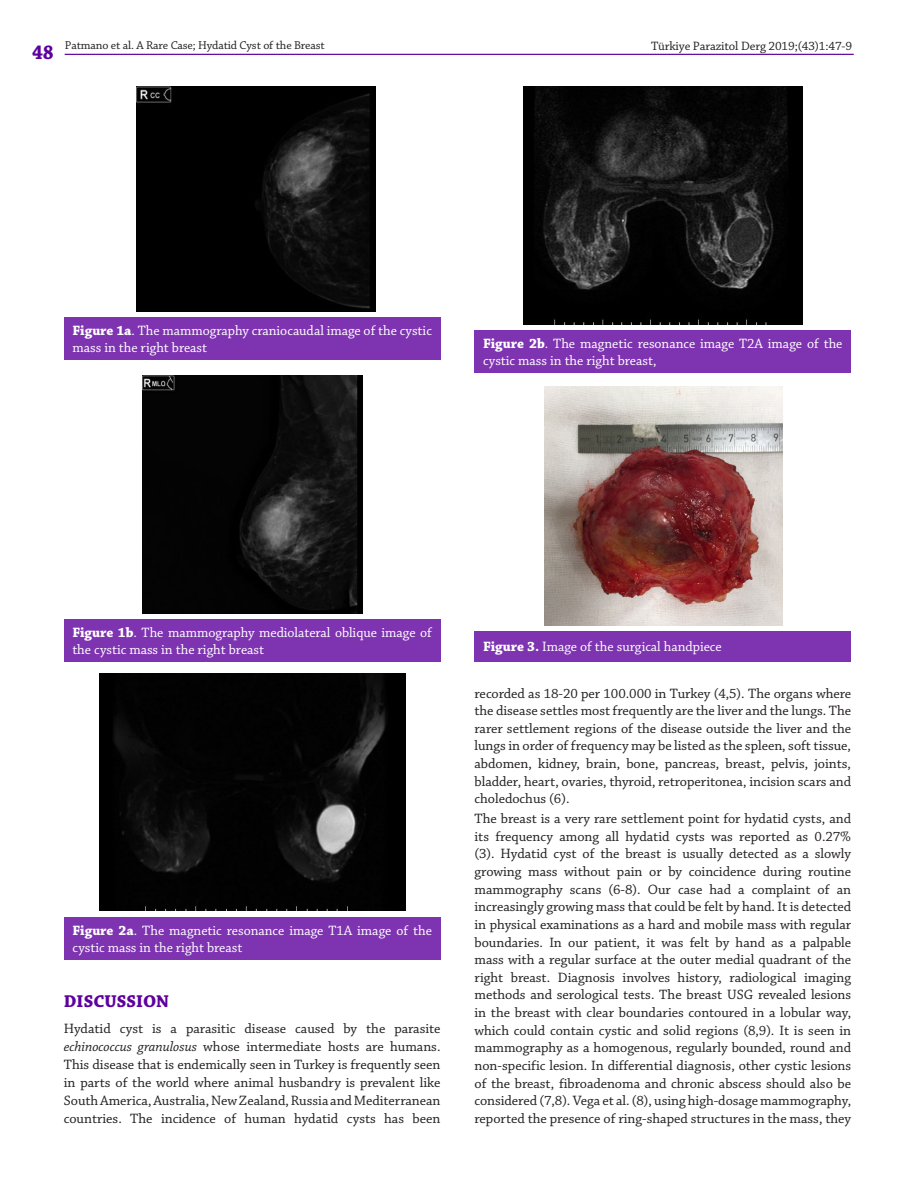
<style>
.page{position:relative;width:915px;height:1191px;background:#fff}
.page>*{position:absolute;margin:0;border:0;box-sizing:border-box;transform-origin:0 0}
.t1{font:700 21px "Chaparral Pro";color:#5e009e;scale:.92 1}
.t2{font:700 18px "Chaparral Pro";color:#5e009e}
.t3{font:14.25px/17.7px "Chaparral Pro";letter-spacing:-.005em;color:#231f20;text-align:justify}
.t4{font:14.25px/16.5px "Chaparral Pro";color:#fff}
.t5{font:12.75px "Chaparral Pro";letter-spacing:-.01em;color:#231f20}
.t6{font:12px "Chaparral Pro";letter-spacing:-.01em;color:#231f20}
.s1{font-weight:700}
.s2{font-style:italic}
</style>
<div class="page">
<hr style="left:65px;top:54px;width:788px;height:1px;background:#5e009e">
<div style="left:64px;top:916px;width:376px;height:43px;background:#7e33b1"></div>
<img style="left:100px;top:673px;width:305px;height:237px">
<div style="left:474px;top:330px;width:376px;height:42px;background:#7e33b1"></div>
<img style="left:523px;top:86px;width:279px;height:238px">
<div style="left:474px;top:631px;width:376px;height:30px;background:#7e33b1"></div>
<img style="left:544px;top:386px;width:237px;height:239px">
<div style="left:64px;top:317px;width:376px;height:42px;background:#7e33b1"></div>
<img style="left:136px;top:86px;width:239px;height:225px">
<div style="left:64px;top:619px;width:376px;height:42px;background:#7e33b1"></div>
<img style="left:142px;top:375px;width:220px;height:238px">
<p class="t6" style="left:65px;top:39px;width:261px">Patmano et al. A Rare Case; Hydatid Cyst of the Breast</p>
<h1 class="t1" style="left:32px;top:40px;width:25px">48</h1>
<p class="t5" style="left:650px;top:39px;width:203px">Türkiye Parazitol Derg 2019;(43)1:47-9</p>
<p class="t4" style="left:72px;top:323px;width:361px"><span class="s1">Figure 1a</span>. The mammography craniocaudal image of the cystic mass in the right breast</p>
<p class="t4" style="left:483px;top:336px;width:361px"><span class="s1">Figure 2b</span>. The magnetic resonance image T2A image of the cystic mass in the right breast,</p>
<p class="t4" style="left:72px;top:625px;width:361px"><span class="s1">Figure 1b</span>. The mammography mediolateral oblique image of the cystic mass in the right breast</p>
<p class="t4" style="left:72px;top:922px;width:361px"><span class="s1">Figure 2a</span>. The magnetic resonance image T1A image of the cystic mass in the right breast</p>
<p class="t2" style="left:64px;top:990px;width:107px">DISCUSSION</p>
<p class="t3" style="left:64px;top:1020px;width:378px">Hydatid cyst is a parasitic disease caused by the parasite <span class="s2">echinococcus granulosus</span> whose intermediate hosts are humans.<br>This disease that is endemically seen in Turkey is frequently seen in parts of the world where animal husbandry is prevalent like South America, Australia, New Zealand, Russia and Mediterranean countries. The incidence of human hydatid cysts has been</p>
<p class="t4" style="left:483px;top:639px;width:240px"><span class="s1">Figure 3.</span> Image of the surgical handpiece</p>
<p class="t3" style="left:474px;top:684px;width:378px">recorded as 18-20 per 100.000 in Turkey (4,5). The organs where the disease settles most frequently are the liver and the lungs. The rarer settlement regions of the disease outside the liver and the lungs in order of frequency may be listed as the spleen, soft tissue, abdomen, kidney, brain, bone, pancreas, breast, pelvis, joints, bladder, heart, ovaries, thyroid, retroperitonea, incision scars and choledochus (6).</p>
<p class="t3" style="left:474px;top:810px;width:378px">The breast is a very rare settlement point for hydatid cysts, and its frequency among all hydatid cysts was reported as 0.27% (3). Hydatid cyst of the breast is usually detected as a slowly growing mass without pain or by coincidence during routine mammography scans (6-8). Our case had a complaint of an increasingly growing mass that could be felt by hand. It is detected in physical examinations as a hard and mobile mass with regular boundaries. In our patient, it was felt by hand as a palpable mass with a regular surface at the outer medial quadrant of the right breast. Diagnosis involves history, radiological imaging methods and serological tests. The breast USG revealed lesions in the breast with clear boundaries contoured in a lobular way, which could contain cystic and solid regions (8,9). It is seen in mammography as a homogenous, regularly bounded, round and non-specific lesion. In differential diagnosis, other cystic lesions of the breast, fibroadenoma and chronic abscess should also be considered (7,8). Vega et al. (8), using high-dosage mammography, reported the presence of ring-shaped structures in the mass, they</p>
</div>
